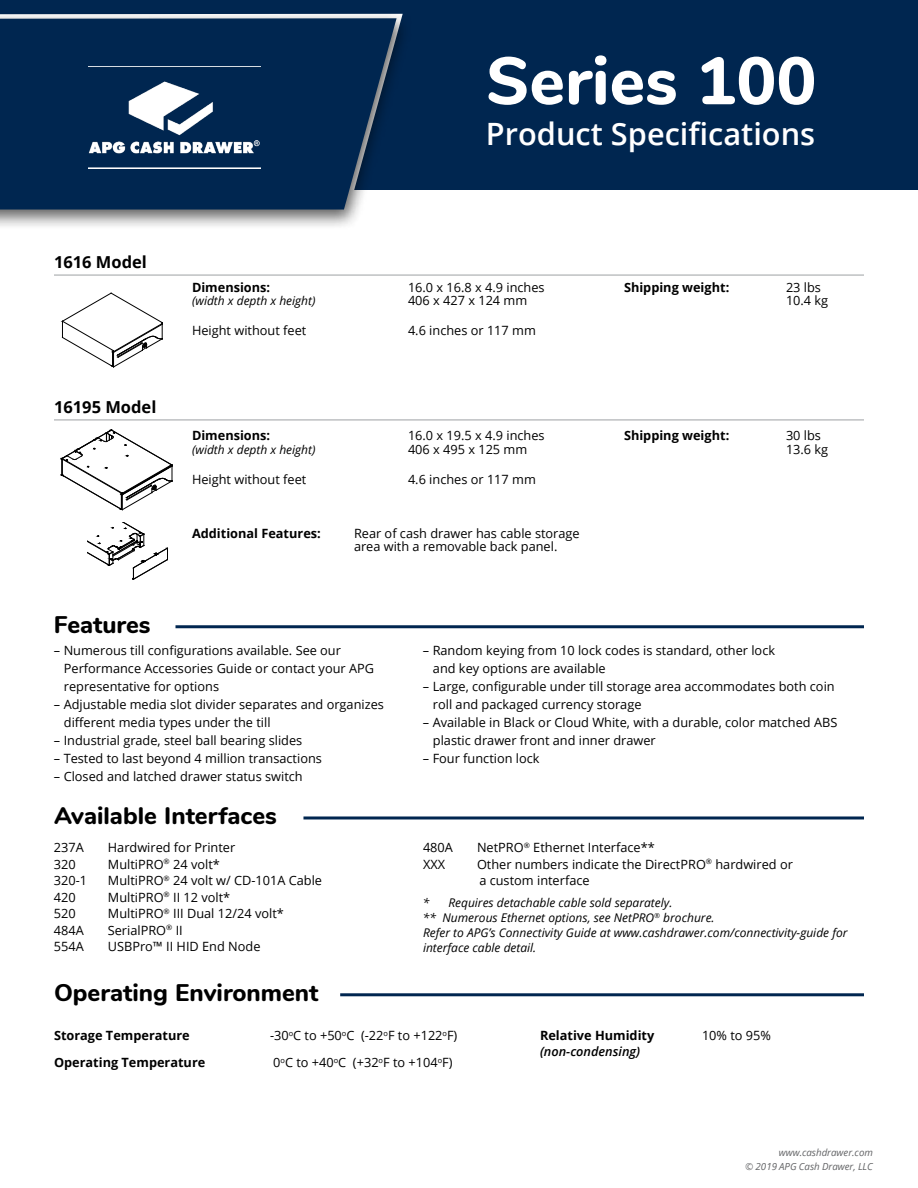
<style>
.page{position:relative;width:918px;height:1188px;background:#fff}
.page>*{position:absolute;margin:0;border:0;box-sizing:border-box;transform-origin:0 0}
.t1{font:800 66.75px "Nunito";color:#fff}
.t2{font:600 30.75px "Open Sans";color:#fff}
.t3{font:800 24px "Nunito";color:#000}
.t4{font:700 16.5px "Open Sans";color:#000}
.t5{font:12.75px/18px "Open Sans";color:#000}
.t6{font:700 12.75px "Open Sans";color:#000}
.t7{font:italic 600 12.75px "Open Sans";color:#000}
.t8{font:italic 12px/15px "Open Sans";color:#000}
.t9{font:italic 9.75px/13.5px "Open Sans";letter-spacing:-.005em;color:#636466;text-align:right}
</style>
<div class="page">
<div style="left:0;top:0;width:918px;height:190px;background:#002650"></div>
<div style="left:0;top:10px;width:412px;height:220px;background:#000;opacity:.62"></div>
<svg style="left:0;top:18px;width:397px;height:192px"></svg>
<img style="left:88px;top:66px;width:172px;height:102px">
<hr style="left:54px;top:274px;width:810px;height:2px;background:#bec0c2">
<svg style="left:60px;top:430px;width:113px;height:80px"></svg>
<svg style="left:60px;top:292px;width:103px;height:75px"></svg>
<svg style="left:87px;top:522px;width:81px;height:58px"></svg>
<hr style="left:54px;top:419px;width:810px;height:2px;background:#bec0c2">
<hr style="left:176px;top:625px;width:688px;height:3px;background:#002650">
<hr style="left:303px;top:816px;width:561px;height:3px;background:#002650">
<hr style="left:340px;top:993px;width:524px;height:3px;background:#002650">
<h1 class="t1" style="left:486px;top:32px;width:332px">Series 100</h1>
<h2 class="t2" style="left:486px;top:113px;width:331px">Product Specifications</h2>
<p class="t4" style="left:54px;top:250px;width:94px">1616 Model</p>
<p class="t4" style="left:54px;top:395px;width:104px">16195 Model</p>
<h3 class="t3" style="left:54px;top:606px;width:98px">Features</h3>
<p class="t6" style="left:192px;top:278px;width:80px">Dimensions:</p>
<p class="t5" style="left:408px;top:278px;width:138px">16.0 x 16.8 x 4.9 inches</p>
<p class="t6" style="left:624px;top:278px;width:107px">Shipping weight:</p>
<p class="t5" style="left:786px;top:278px;width:37px">23 lbs</p>
<p class="t8" style="left:192px;top:293px;width:125px">(width x depth x height)</p>
<p class="t5" style="left:408px;top:291px;width:121px">406 x 427 x 124 mm</p>
<p class="t5" style="left:786px;top:291px;width:44px">10.4 kg</p>
<p class="t5" style="left:192px;top:321px;width:116px">Height without feet</p>
<p class="t5" style="left:408px;top:321px;width:129px">4.6 inches or 117 mm</p>
<p class="t6" style="left:192px;top:427px;width:80px">Dimensions:</p>
<p class="t5" style="left:408px;top:426px;width:138px">16.0 x 19.5 x 4.9 inches</p>
<p class="t6" style="left:624px;top:427px;width:107px">Shipping weight:</p>
<p class="t5" style="left:786px;top:426px;width:37px">30 lbs</p>
<p class="t8" style="left:192px;top:442px;width:125px">(width x depth x height)</p>
<p class="t5" style="left:408px;top:440px;width:121px">406 x 495 x 125 mm</p>
<p class="t5" style="left:786px;top:440px;width:44px">13.6 kg</p>
<p class="t5" style="left:192px;top:470px;width:116px">Height without feet</p>
<p class="t5" style="left:408px;top:470px;width:129px">4.6 inches or 117 mm</p>
<p class="t6" style="left:192px;top:524px;width:130px">Additional Features:</p>
<p class="t5" style="left:354px;top:526px;width:227px;line-height:13.5px">Rear of cash drawer has cable storage area with a removable back panel.</p>
<p class="t5" style="left:64px;top:641px;width:312px;text-indent:-10px">– Numerous till configurations available. See our<br>Performance Accessories Guide or contact your APG representative for options</p>
<p class="t5" style="left:64px;top:695px;width:322px;text-indent:-10px">– Adjustable media slot divider separates and organizes different media types under the till</p>
<p class="t5" style="left:54px;top:731px;width:250px">– Industrial grade, steel ball bearing slides</p>
<p class="t5" style="left:54px;top:749px;width:269px">– Tested to last beyond 4 million transactions</p>
<p class="t5" style="left:54px;top:767px;width:250px">– Closed and latched drawer status switch</p>
<h3 class="t3" style="left:54px;top:798px;width:224px">Available Interfaces</h3>
<p class="t5" style="left:54px;top:838px;width:31px">237A</p>
<p class="t5" style="left:108px;top:838px;width:129px">Hardwired for Printer</p>
<p class="t5" style="left:54px;top:855px;width:23px">320</p>
<p class="t5" style="left:108px;top:855px;width:114px">MultiPRO<sup>®</sup> 24 volt*</p>
<p class="t5" style="left:54px;top:871px;width:35px">320-1</p>
<p class="t5" style="left:108px;top:871px;width:216px">MultiPRO<sup>®</sup> 24 volt w/ CD-101A Cable</p>
<p class="t5" style="left:54px;top:888px;width:23px">420</p>
<p class="t5" style="left:108px;top:888px;width:124px">MultiPRO<sup>®</sup> II 12 volt*</p>
<p class="t5" style="left:54px;top:904px;width:23px">520</p>
<p class="t5" style="left:108px;top:904px;width:178px">MultiPRO<sup>®</sup> III Dual 12/24 volt*</p>
<p class="t5" style="left:54px;top:921px;width:31px">484A</p>
<p class="t5" style="left:108px;top:921px;width:77px">SerialPRO<sup>®</sup> II</p>
<p class="t5" style="left:54px;top:937px;width:31px">554A</p>
<p class="t5" style="left:108px;top:937px;width:154px">USBPro™ II HID End Node</p>
<p class="t5" style="left:433px;top:641px;width:344px;text-indent:-10px">– Random keying from 10 lock codes is standard, other lock and key options are available</p>
<p class="t5" style="left:433px;top:677px;width:403px;text-indent:-10px">– Large, configurable under till storage area accommodates both coin roll and packaged currency storage</p>
<p class="t5" style="left:433px;top:713px;width:406px;text-indent:-10px">– Available in Black or Cloud White, with a durable, color matched ABS plastic drawer front and inner drawer</p>
<p class="t5" style="left:423px;top:749px;width:118px">– Four function lock</p>
<p class="t5" style="left:423px;top:838px;width:31px">480A</p>
<p class="t5" style="left:477px;top:838px;width:179px">NetPRO<sup>®</sup> Ethernet Interface**</p>
<p class="t5" style="left:423px;top:855px;width:24px">XXX</p>
<p class="t5" style="left:477px;top:856px;width:317px;line-height:16.5px">Other numbers indicate the DirectPRO<sup>®</sup> hardwired or a custom interface</p>
<p class="t8" style="left:423px;top:895px;width:426px">* Requires detachable cable sold separately.<br>** Numerous Ethernet options, see NetPRO<sup>®</sup> brochure.<br>Refer to APG’s Connectivity Guide at www.cashdrawer.com/connectivity-guide for interface cable detail.</p>
<h3 class="t3" style="left:54px;top:975px;width:266px">Operating Environment</h3>
<p class="t6" style="left:54px;top:1026px;width:137px">Storage Temperature</p>
<p class="t5" style="left:270px;top:1026px;width:189px">-30<sup>o</sup>C to +50<sup>o</sup>C (-22<sup>o</sup>F to +122<sup>o</sup>F)</p>
<p class="t6" style="left:540px;top:1026px;width:116px">Relative Humidity</p>
<p class="t5" style="left:702px;top:1026px;width:70px">10% to 95%</p>
<p class="t6" style="left:54px;top:1053px;width:153px">Operating Temperature</p>
<p class="t5" style="left:273px;top:1053px;width:181px">0<sup>o</sup>C to +40<sup>o</sup>C (+32<sup>o</sup>F to +104<sup>o</sup>F)</p>
<p class="t7" style="left:540px;top:1043px;width:102px">(non-condensing)</p>
<p class="t9" style="left:745px;top:1146px;width:129px">www.cashdrawer.com<br>© 2019 APG Cash Drawer, LLC</p>
</div>
